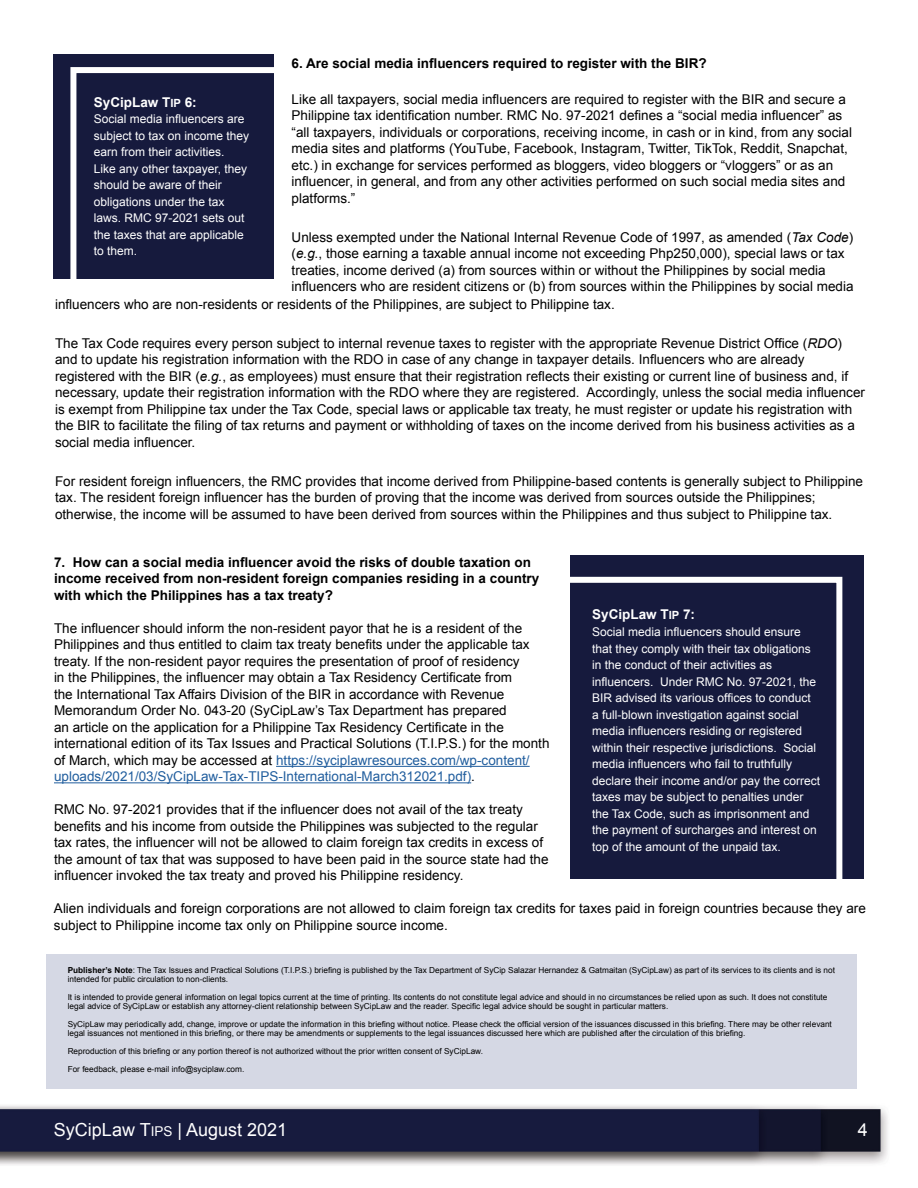
<style>
.page{position:relative;width:918px;height:1188px;background:#fff}
.page>*{position:absolute;margin:0;border:0;box-sizing:border-box;transform-origin:0 0}
.t1{font:18px "Arial";color:#fff}
.t2{font:13.5px/16.5px "Arial";color:#000}
.t3{font:700 13.5px/16.5px "Arial";color:#000}
.t4{font:700 13.5px "Arial";color:#fff}
.t5{font:12px/16.5px "Arial";color:#fff}
.t6{font:8.25px/9px "Arial";color:#000}
.s1{font-size:11.25px}
.s2{font-style:italic}
.s3{color:#215e9e}
.s4{font-weight:700}
.s5{font-size:13.5px}
</style>
<div class="page">
<img style="left:0;top:555px;width:888px;height:610px">
<div style="left:53px;top:54px;width:221px;height:225px;background:#161a3d"></div>
<div style="left:70px;top:67px;width:229px;height:239px;border:6px solid #fff"></div>
<hr style="left:276px;top:766px;width:254px;height:1px;background:#215e9e">
<hr style="left:54px;top:782px;width:417px;height:1px;background:#215e9e">
<div style="left:571px;top:555px;width:293px;height:323px;background:#161a3d"></div>
<div style="left:558px;top:577px;width:284px;height:414px;border:6px solid #fff"></div>
<div style="left:47px;top:955px;width:810px;height:134px;background:#d5d8e4"></div>
<p class="t4" style="left:94px;top:93px;width:104px">SyCipLaw T<span class="s1">IP</span> 6:</p>
<p class="t5" style="left:94px;top:111px;width:157px">Social media influencers are subject to tax on income they earn from their activities.<br>Like any other taxpayer, they should be aware of their obligations under the tax laws. RMC 97-2021 sets out the taxes that are applicable to them.</p>
<p class="t3" style="left:292px;top:55px;width:417px">6. Are social media influencers required to register with the BIR?</p>
<p class="t2" style="left:292px;top:91px;width:562px">Like all taxpayers, social media influencers are required to register with the BIR and secure a Philippine tax identification number. RMC No. 97-2021 defines a “social media influencer” as “all taxpayers, individuals or corporations, receiving income, in cash or in kind, from any social media sites and platforms (YouTube, Facebook, Instagram, Twitter, TikTok, Reddit, Snapchat, etc.) in exchange for services performed as bloggers, video bloggers or “vloggers” or as an influencer, in general, and from any other activities performed on such social media sites and platforms.”</p>
<p class="t2" style="left:292px;top:229px;width:563px">Unless exempted under the National Internal Revenue Code of 1997, as amended (<span class="s2">Tax Code</span>) (<span class="s2">e.g.</span>, those earning a taxable annual income not exceeding Php250,000), special laws or tax treaties, income derived (a) from sources within or without the Philippines by social media influencers who are resident citizens or (b) from sources within the Philippines by social media</p>
<p class="t2" style="left:55px;top:296px;width:561px">influencers who are non-residents or residents of the Philippines, are subject to Philippine tax.</p>
<p class="t2" style="left:55px;top:335px;width:811px">The Tax Code requires every person subject to internal revenue taxes to register with the appropriate Revenue District Office (<span class="s2">RDO</span>) and to update his registration information with the RDO in case of any change in taxpayer details. Influencers who are already registered with the BIR (<span class="s2">e.g.</span>, as employees) must ensure that their registration reflects their existing or current line of business and, if necessary, update their registration information with the RDO where they are registered. Accordingly, unless the social media influencer is exempt from Philippine tax under the Tax Code, special laws or applicable tax treaty, he must register or update his registration with the BIR to facilitate the filing of tax returns and payment or withholding of taxes on the income derived from his business activities as a social media influencer.</p>
<p class="t2" style="left:55px;top:473px;width:810px">For resident foreign influencers, the RMC provides that income derived from Philippine-based contents is generally subject to Philippine tax. The resident foreign influencer has the burden of proving that the income was derived from sources outside the Philippines; otherwise, the income will be assumed to have been derived from sources within the Philippines and thus subject to Philippine tax.</p>
<p class="t3" style="left:54px;top:554px;width:487px">7. How can a social media influencer avoid the risks of double taxation on income received from non-resident foreign companies residing in a country with which the Philippines has a tax treaty?</p>
<p class="t2" style="left:54px;top:620px;width:497px">The influencer should inform the non-resident payor that he is a resident of the Philippines and thus entitled to claim tax treaty benefits under the applicable tax treaty. If the non-resident payor requires the presentation of proof of residency<br>in the Philippines, the influencer may obtain a Tax Residency Certificate from<br>the International Tax Affairs Division of the BIR in accordance with Revenue Memorandum Order No. 043-20 (SyCipLaw’s Tax Department has prepared<br>an article on the application for a Philippine Tax Residency Certificate in the international edition of its Tax Issues and Practical Solutions (T.I.P.S.) for the month of March, which may be accessed at <span class="s3">https://syciplawresources.com/wp-content/ uploads/2021/03/SyCipLaw-Tax-TIPS-International-March312021.pdf)</span>.</p>
<p class="t2" style="left:54px;top:802px;width:496px">RMC No. 97-2021 provides that if the influencer does not avail of the tax treaty benefits and his income from outside the Philippines was subjected to the regular tax rates, the influencer will not be allowed to claim foreign tax credits in excess of the amount of tax that was supposed to have been paid in the source state had the influencer invoked the tax treaty and proved his Philippine residency.</p>
<p class="t4" style="left:592px;top:605px;width:104px">SyCipLaw T<span class="s1">IP</span> 7:</p>
<p class="t5" style="left:592px;top:624px;width:230px">Social media influencers should ensure that they comply with their tax obligations in the conduct of their activities as influencers. Under RMC No. 97-2021, the BIR advised its various offices to conduct a full-blown investigation against social media influencers residing or registered within their respective jurisdictions. Social media influencers who fail to truthfully declare their income and/or pay the correct taxes may be subject to penalties under the Tax Code, such as imprisonment and the payment of surcharges and interest on top of the amount of the unpaid tax.</p>
<p class="t5" style="left:661px;top:634px;width:140px;line-height:21px">latest version of BIR Form<br>N . 1709 (Information<br>Return on Transactions</p>
<p class="t2" style="left:54px;top:901px;width:813px">Alien individuals and foreign corporations are not allowed to claim foreign tax credits for taxes paid in foreign countries because they are subject to Philippine income tax only on Philippine source income.</p>
<p class="t6" style="left:68px;top:966px;width:769px"><span class="s4">Publisher’s Note</span>: The Tax Issues and Practical Solutions (T.I.P.S.) briefing is published by the Tax Department of SyCip Salazar Hernandez &amp; Gatmaitan (SyCipLaw) as part of its services to its clients and is not intended for public circulation to non-clients.</p>
<p class="t6" style="left:68px;top:993px;width:761px">It is intended to provide general information on legal topics current at the time of printing. Its contents do not constitute legal advice and should in no circumstances be relied upon as such. It does not constitute legal advice of SyCipLaw or establish any attorney-client relationship between SyCipLaw and the reader. Specific legal advice should be sought in particular matters.</p>
<p class="t6" style="left:68px;top:1020px;width:766px">SyCipLaw may periodically add, change, improve or update the information in this briefing without notice. Please check the official version of the issuances discussed in this briefing. There may be other relevant legal issuances not mentioned in this briefing, or there may be amendments or supplements to the legal issuances discussed here which are published after the circulation of this briefing.</p>
<p class="t6" style="left:68px;top:1042px;width:417px;line-height:18px">Reproduction of this briefing or any portion thereof is not authorized without the prior written consent of SyCipLaw.<br>For feedback, please e-mail info@syciplaw.com.</p>
<h1 class="t1" style="left:54px;top:1118px;width:235px">SyCipLaw T<span class="s5">IPS</span> | August 2021</h1>
<h1 class="t1" style="left:858px;top:1118px;width:12px">4</h1>
</div>
